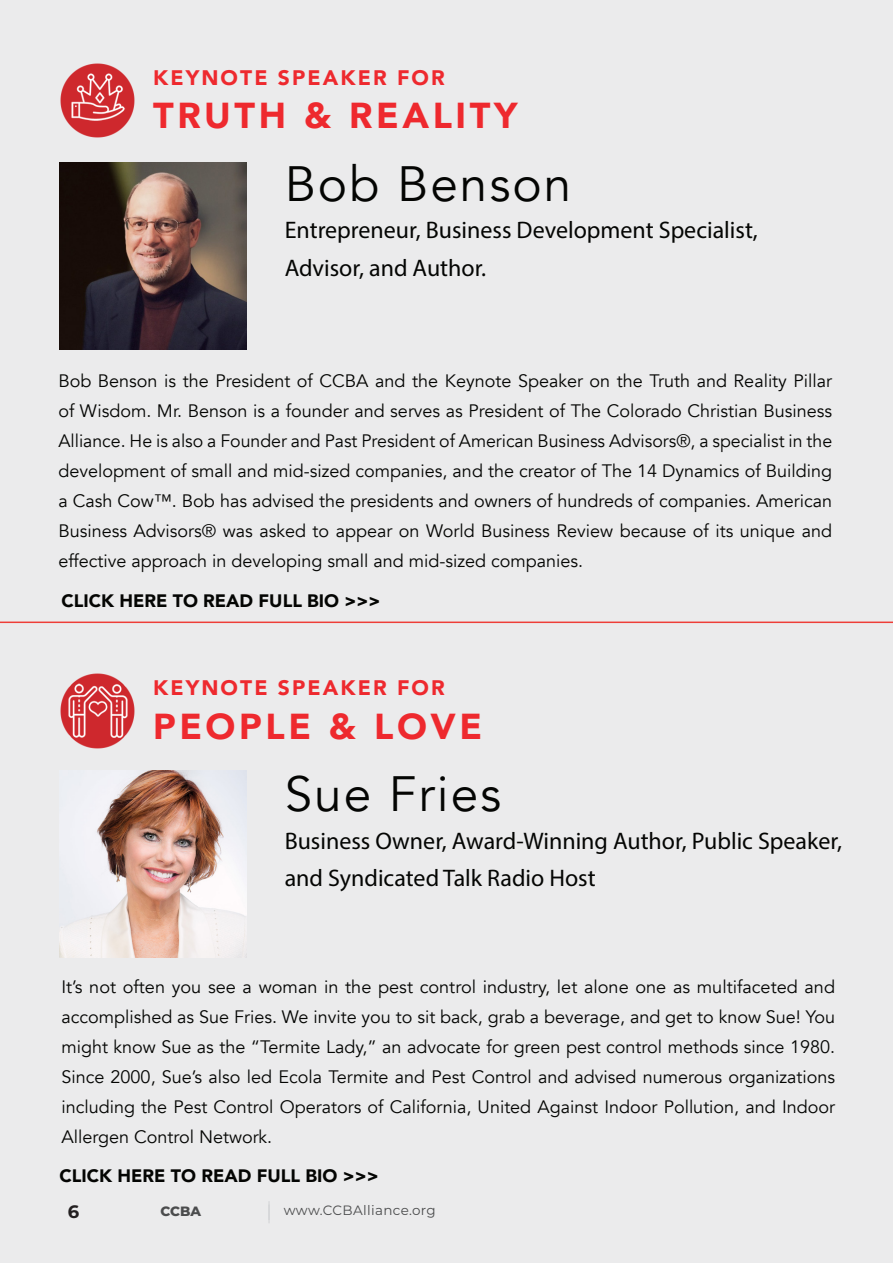
<style>
.page{position:relative;width:893px;height:1263px;background:#fff}
.page>*{position:absolute;margin:0;border:0;box-sizing:border-box;transform-origin:0 0}
.t1{font:49.5px "Avenir";letter-spacing:.04em;color:#040503}
.t2{font:900 36px "Avenir";letter-spacing:.1em;color:#ee292e}
.t3{font:24px/37.2px "Myriad Pro";color:#040503}
.t4{font:900 21px "Avenir";letter-spacing:.1em;color:#ee292e}
.t5{font:18px/30px "Avenir";color:#040503;text-align:justify}
.t6{font:900 18px "Avenir";color:#040503}
.t7{font:700 18px "Montserrat";color:#231f20}
.t8{font:13.5px "Montserrat";letter-spacing:.025em;color:#4b4c4d}
.t9{font:800 13.5px "Montserrat";color:#4b4c4d}
</style>
<div class="page">
<div style="left:0;top:753px;width:893px;height:510px;background:#ebebec"></div>
<svg style="left:269px;top:1201px;width:1px;height:22px"></svg>
<div style="left:0;top:0;width:893px;height:1201px;background:#ebebec"></div>
<img style="left:60px;top:162px;width:187px;height:187px">
<img style="left:60px;top:63px;width:75px;height:75px">
<hr style="left:0;top:621px;width:893px;height:2px;background:#ee3e38">
<img style="left:60px;top:673px;width:75px;height:76px">
<img style="left:60px;top:770px;width:187px;height:187px">
<p class="t4" style="left:153px;top:60px;width:293px">KEYNOTE SPEAKER FOR</p>
<p class="t2" style="left:153px;top:85px;width:366px">TRUTH &amp; REALITY</p>
<p class="t1" style="left:285px;top:155px;width:288px">Bob Benson</p>
<p class="t3" style="left:285px;top:211px;width:475px">Entrepreneur, Business Development Specialist,<br>Advisor, and Author.</p>
<p class="t5" style="left:58px;top:367px;width:775px">Bob Benson is the President of CCBA and the Keynote Speaker on the Truth and Reality Pillar of Wisdom. Mr. Benson is a founder and serves as President of The Colorado Christian Business Alliance. He is also a Founder and Past President of American Business Advisors®, a specialist in the development of small and mid-sized companies, and the creator of The 14 Dynamics of Building a Cash Cow™. Bob has advised the presidents and owners of hundreds of companies. American Business Advisors® was asked to appear on World Business Review because of its unique and effective approach in developing small and mid-sized companies.</p>
<p class="t6" style="left:61px;top:585px;width:321px">CLICK HERE TO READ FULL BIO &gt;&gt;&gt;</p>
<p class="t4" style="left:153px;top:670px;width:293px">KEYNOTE SPEAKER FOR</p>
<p class="t2" style="left:153px;top:695px;width:331px">PEOPLE &amp; LOVE</p>
<p class="t1" style="left:285px;top:765px;width:218px">Sue Fries</p>
<p class="t3" style="left:285px;top:821px;width:559px">Business Owner, Award-Winning Author, Public Speaker, and Syndicated Talk Radio Host</p>
<p class="t5" style="left:61px;top:972px;width:775px">It’s not often you see a woman in the pest control industry, let alone one as multifaceted and accomplished as Sue Fries. We invite you to sit back, grab a beverage, and get to know Sue! You might know Sue as the “Termite Lady,” an advocate for green pest control methods since 1980.<br>Since 2000, Sue’s also led Ecola Termite and Pest Control and advised numerous organizations including the Pest Control Operators of California, United Against Indoor Pollution, and Indoor Allergen Control Network.</p>
<p class="t6" style="left:59px;top:1160px;width:321px">CLICK HERE TO READ FULL BIO &gt;&gt;&gt;</p>
<p class="t7" style="left:68px;top:1199px;width:13px">6</p>
<p class="t9" style="left:160px;top:1201px;width:42px">CCBA</p>
<p class="t8" style="left:284px;top:1201px;width:154px">www.CCBAlliance.org</p>
</div>
